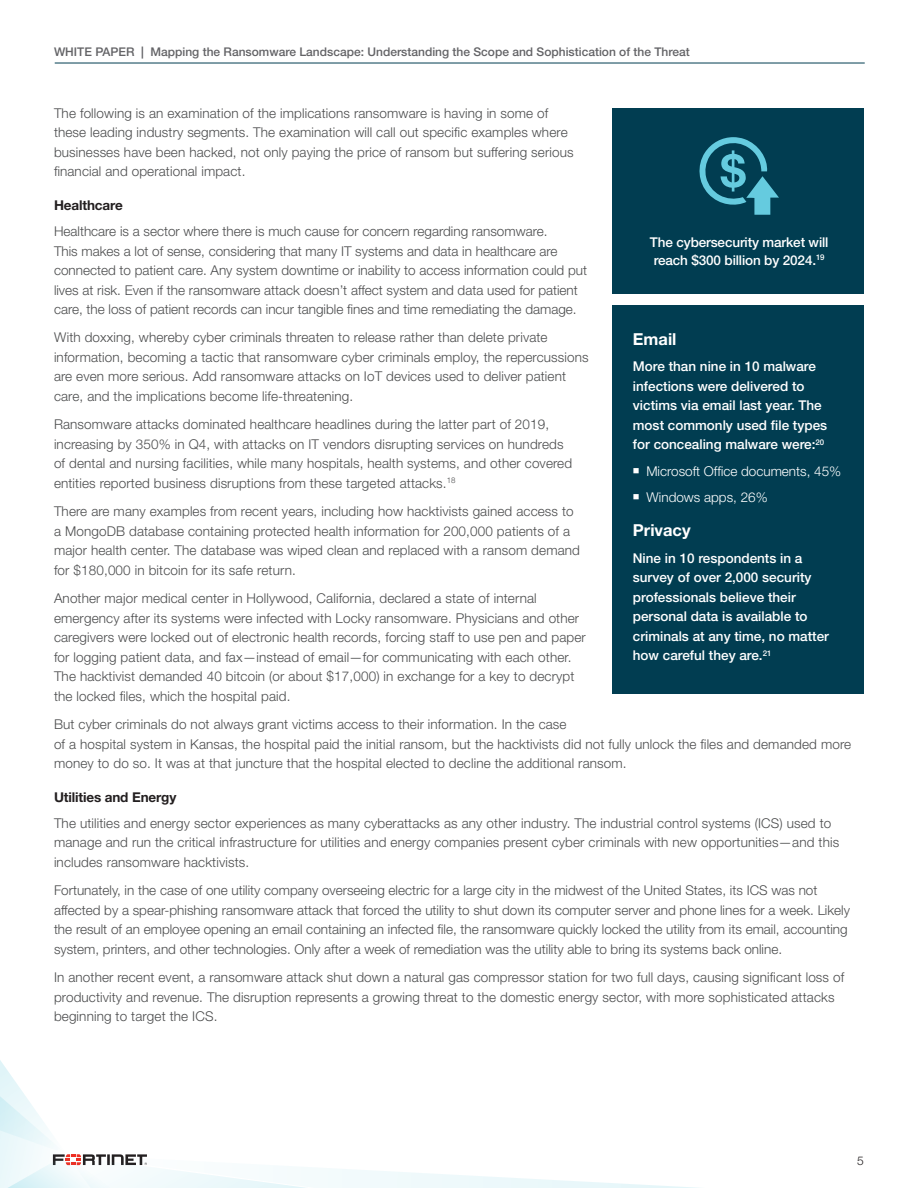
<style>
.page{position:relative;width:918px;height:1188px;background:#fff}
.page>*{position:absolute;margin:0;border:0;box-sizing:border-box;transform-origin:0 0}
.t1{font:700 16.5px "Helvetica Neue LT Pro";color:#fff}
.t2{font:300 13.5px/19.5px "Helvetica Neue LT Pro";letter-spacing:.01em;color:#4b4c4d}
.t3{font:500 13.5px/19.5px "Helvetica Neue LT Pro";color:#fff}
.t4{font:300 13.5px "Helvetica Neue LT Pro";color:#fff}
.t5{font:700 13.5px "Helvetica Neue LT Pro";letter-spacing:-.01em;color:#231f20}
.t6{font:500 12px "Helvetica Neue LT Pro";color:#636366}
.t7{font:300 12px "Helvetica Neue LT Pro";color:#231f20}
.s1{font-weight:700}
</style>
<div class="page">
<hr style="left:55px;top:63px;width:810px;height:1px;background:#013d51">
<svg style="left:0;top:1060px;width:698px;height:128px"></svg>
<div style="left:612px;top:305px;width:252px;height:388px;background:#013d51"></div>
<div style="left:612px;top:108px;width:252px;height:186px;background:#013d51"></div>
<svg style="left:699px;top:137px;width:80px;height:78px"></svg>
<p class="t6" style="left:54px;top:44px;width:637px">WHITE PAPER <span class="s1">|</span> Mapping the Ransomware Landscape: Understanding the Scope and Sophistication of the Threat</p>
<p class="t2" style="left:54px;top:103px;width:521px">The following is an examination of the implications ransomware is having in some of these leading industry segments. The examination will call out specific examples where businesses have been hacked, not only paying the price of ransom but suffering serious financial and operational impact.</p>
<p class="t5" style="left:54px;top:197px;width:71px">Healthcare</p>
<p class="t2" style="left:54px;top:221px;width:535px">Healthcare is a sector where there is much cause for concern regarding ransomware.<br>This makes a lot of sense, considering that many IT systems and data in healthcare are connected to patient care. Any system downtime or inability to access information could put lives at risk. Even if the ransomware attack doesn’t affect system and data used for patient care, the loss of patient records can incur tangible fines and time remediating the damage.</p>
<p class="t2" style="left:54px;top:328px;width:536px">With doxxing, whereby cyber criminals threaten to release rather than delete private information, becoming a tactic that ransomware cyber criminals employ, the repercussions are even more serious. Add ransomware attacks on IoT devices used to deliver patient care, and the implications become life-threatening.</p>
<p class="t2" style="left:54px;top:414px;width:520px">Ransomware attacks dominated healthcare headlines during the latter part of 2019, increasing by 350% in Q4, with attacks on IT vendors disrupting services on hundreds of dental and nursing facilities, while many hospitals, health systems, and other covered entities reported business disruptions from these targeted attacks.<sup>18</sup></p>
<p class="t2" style="left:54px;top:501px;width:528px">There are many examples from recent years, including how hacktivists gained access to a MongoDB database containing protected health information for 200,000 patients of a major health center. The database was wiped clean and replaced with a ransom demand for $180,000 in bitcoin for its safe return.</p>
<p class="t2" style="left:54px;top:588px;width:533px">Another major medical center in Hollywood, California, declared a state of internal emergency after its systems were infected with Locky ransomware. Physicians and other caregivers were locked out of electronic health records, forcing staff to use pen and paper for logging patient data, and fax—instead of email—for communicating with each other.<br>The hacktivist demanded 40 bitcoin (or about $17,000) in exchange for a key to decrypt the locked files, which the hospital paid.</p>
<p class="t2" style="left:54px;top:714px;width:799px">But cyber criminals do not always grant victims access to their information. In the case<br>of a hospital system in Kansas, the hospital paid the initial ransom, but the hacktivists did not fully unlock the files and demanded more money to do so. It was at that juncture that the hospital elected to decline the additional ransom.</p>
<p class="t5" style="left:54px;top:789px;width:124px">Utilities and Energy</p>
<p class="t2" style="left:54px;top:813px;width:787px">The utilities and energy sector experiences as many cyberattacks as any other industry. The industrial control systems (ICS) used to manage and run the critical infrastructure for utilities and energy companies present cyber criminals with new opportunities—and this includes ransomware hacktivists.</p>
<p class="t2" style="left:54px;top:880px;width:797px">Fortunately, in the case of one utility company overseeing electric for a large city in the midwest of the United States, its ICS was not affected by a spear-phishing ransomware attack that forced the utility to shut down its computer server and phone lines for a week. Likely the result of an employee opening an email containing an infected file, the ransomware quickly locked the utility from its email, accounting system, printers, and other technologies. Only after a week of remediation was the utility able to bring its systems back online.</p>
<p class="t2" style="left:54px;top:967px;width:792px">In another recent event, a ransomware attack shut down a natural gas compressor station for two full days, causing significant loss of productivity and revenue. The disruption represents a growing threat to the domestic energy sector, with more sophisticated attacks beginning to target the ICS.</p>
<p class="t3" style="left:650px;top:233px;width:180px;line-height:18px">The cybersecurity market will reach $300 billion by 2024.<sup>19</sup></p>
<p class="t1" style="left:633px;top:329px;width:45px">Email</p>
<p class="t3" style="left:633px;top:357px;width:196px">More than nine in 10 malware infections were delivered to victims via email last year. The most commonly used file types for concealing malware were:<sup>20</sup></p>
<p class="t4" style="left:633px;top:463px;width:210px">■ Microsoft Office documents, 45%</p>
<p class="t4" style="left:633px;top:489px;width:136px">■ Windows apps, 26%</p>
<p class="t1" style="left:633px;top:520px;width:59px">Privacy</p>
<p class="t3" style="left:633px;top:548px;width:198px">Nine in 10 respondents in a survey of over 2,000 security professionals believe their personal data is available to criminals at any time, no matter how careful they are.<sup>21</sup></p>
<p class="t7" style="left:857px;top:1154px;width:8px">5</p>
</div>
